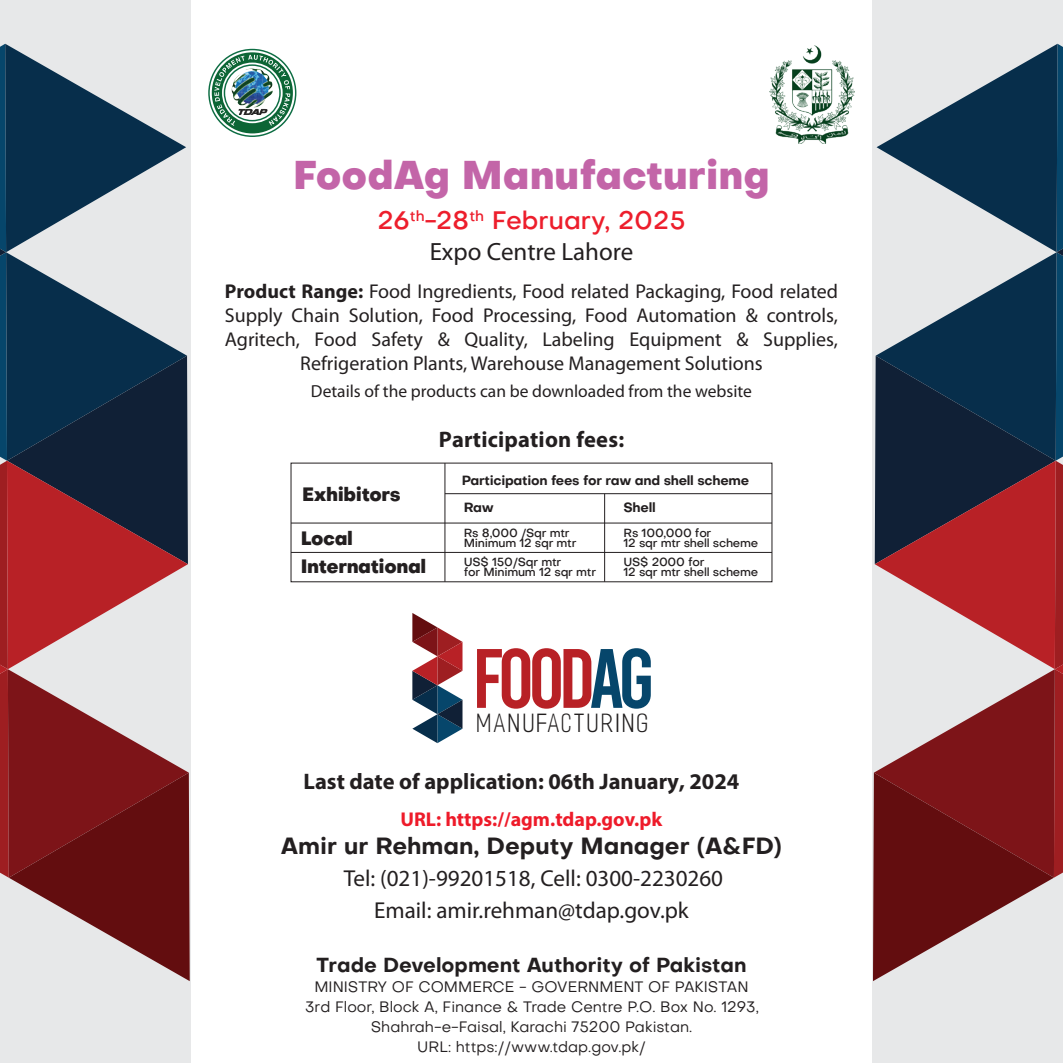
<style>
.page{position:relative;width:1063px;height:1063px;background:#fff}
.page>*{position:absolute;margin:0;border:0;box-sizing:border-box;transform-origin:0 0}
.t1{font:84px "Bebas";letter-spacing:-.075em;color:#b82126}
.t2{font:800 39.25px "Objective";color:#c365a8}
.t3{font:500 25px "Objective";color:#ed1e2c}
.t4{font:25px "Myriad Pro";color:#231f20}
.t5{font:300 24.5px "Artica";letter-spacing:.08em;color:#211e1e}
.t6{font:23px/32.2px "Myriad Pro";color:#231f20;text-align:center}
.t7{font:700 23px "Objective";color:#231f20}
.t8{font:700 22.5px "Myriad Pro";color:#231f20}
.t9{font:20px/24px "Myriad Pro";color:#231f20;text-align:center}
.t10{font:700 20px "Objective";color:#231f20}
.t11{font:700 20px "Myriad Pro";color:#ee1b2a}
.t12{font:800 19px/28.8px "Objective";letter-spacing:-.02em;color:#231f20}
.t13{font:17.5px "Myriad Pro";color:#231f20}
.t14{font:15px/20px "Objective";color:#231f20;text-align:center}
.t15{font:700 13px/27.8px "Objective";letter-spacing:-.02em;color:#231f20}
.t16{font:500 11.75px/10px "Objective";letter-spacing:-.02em;color:#231f20}
.s1{font-weight:700}
.s2{color:#06466b}
</style>
<div class="page">
<svg style="left:208px;top:49px;width:88px;height:88px"></svg>
<img style="left:231px;top:68px;width:43px;height:41px">
<img style="left:770px;top:46px;width:85px;height:97px">
<hr style="left:291px;top:552px;width:481px;height:1px;background:#231f20">
<hr style="left:291px;top:523px;width:481px;height:1px;background:#231f20">
<hr style="left:445px;top:493px;width:327px;height:1px;background:#231f20">
<hr style="left:445px;top:463px;width:1px;height:119px;background:#231f20">
<hr style="left:604px;top:494px;width:1px;height:88px;background:#231f20">
<svg style="left:412px;top:613px;width:51px;height:130px"></svg>
<div style="left:873px;top:0;width:190px;height:1063px;background:#e7e8e9"></div>
<div style="left:0;top:0;width:190px;height:1063px;background:#e7e8e9"></div>
<svg style="left:873px;top:44px;width:190px;height:937px"></svg>
<svg style="left:0;top:44px;width:190px;height:937px"></svg>
<h2 class="t2" style="left:293px;top:145px;width:478px">FoodAg Manufacturing</h2>
<p class="t3" style="left:377px;top:203px;width:310px">26<sup>th</sup>-28<sup>th</sup> February, 2025</p>
<p class="t4" style="left:430px;top:236px;width:205px">Expo Centre Lahore</p>
<p class="t9" style="left:225px;top:279px;width:615px"><span class="s1">Product Range:</span> Food Ingredients, Food related Packaging, Food related Supply Chain Solution, Food Processing, Food Automation &amp; controls, Agritech, Food Safety &amp; Quality, Labeling Equipment &amp; Supplies, Refrigeration Plants, Warehouse Management Solutions</p>
<p class="t13" style="left:311px;top:380px;width:443px">Details of the products can be downloaded from the website</p>
<p class="t8" style="left:439px;top:425px;width:187px">Participation fees:</p>
<p class="t12" style="left:302px;top:480px;width:100px">Exhibitors</p>
<p class="t12" style="left:301px;top:523px;width:127px">Local<br>International</p>
<p class="t15" style="left:462px;top:466px;width:289px">Participation fees for raw and shell scheme<br>Raw</p>
<p class="t15" style="left:623px;top:494px;width:34px">Shell</p>
<p class="t16" style="left:623px;top:528px;width:136px">Rs 100,000 for<br>12 sqr mtr shell scheme</p>
<p class="t16" style="left:464px;top:528px;width:114px">Rs 8,000 /Sqr mtr<br>Minimum 12 sqr mtr</p>
<p class="t16" style="left:464px;top:557px;width:134px">US$ 150/Sqr mtr<br>for Minimum 12 sqr mtr</p>
<p class="t16" style="left:623px;top:557px;width:136px">US$ 2000 for<br>12 sqr mtr shell scheme</p>
<h1 class="t1" style="left:472px;top:636px;width:184px">FOOD<span class="s2">AG</span></h1>
<p class="t5" style="left:478px;top:710px;width:173px">MANUFACTURING</p>
<p class="t8" style="left:303px;top:767px;width:437px">Last date of application: 06th January, 2024</p>
<p class="t11" style="left:400px;top:806px;width:263px">URL: https://agm.tdap.gov.pk</p>
<p class="t7" style="left:281px;top:829px;width:503px">Amir ur Rehman, Deputy Manager (A&amp;FD)</p>
<p class="t6" style="left:344px;top:862px;width:381px">Tel: (021)-99201518, Cell: 0300-2230260<br>Email: amir.rehman@tdap.gov.pk</p>
<p class="t10" style="left:317px;top:950px;width:431px">Trade Development Authority of Pakistan</p>
<p class="t14" style="left:305px;top:976px;width:455px">MINISTRY OF COMMERCE - GOVERNMENT OF PAKISTAN 3rd Floor, Block A, Finance &amp; Trade Centre P.O. Box No. 1293, Shahrah-e-Faisal, Karachi 75200 Pakistan.<br>URL: https://www.tdap.gov.pk/</p>
</div>
